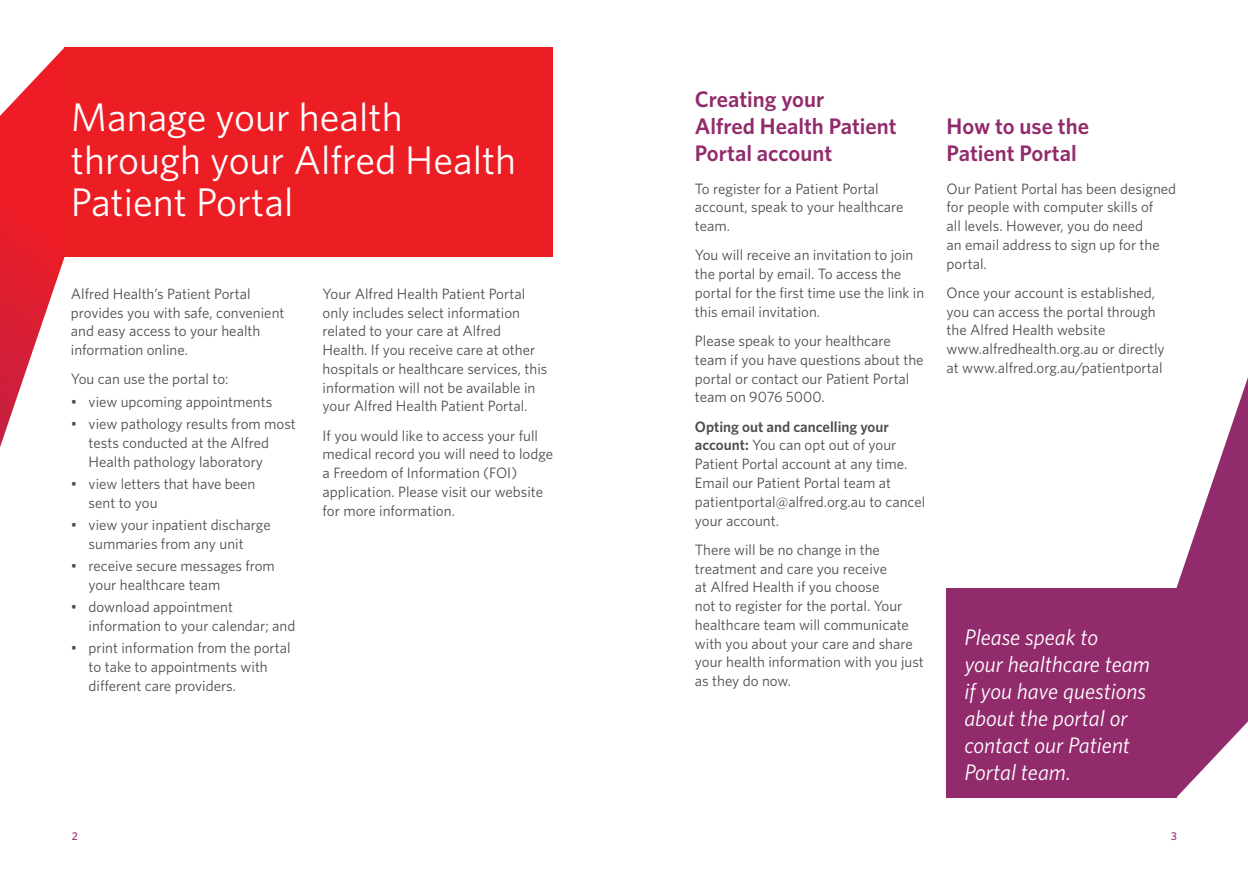
<style>
.page{position:relative;width:1248px;height:886px;background:#fff}
.page>*{position:absolute;margin:0;border:0;box-sizing:border-box;transform-origin:0 0}
.t1{font:40px/42.5px "Whitney";color:#fff}
.t2{font:italic 22.5px/27px "Whitney";color:#fff}
.t3{font:600 22.5px/27px "Whitney";color:#912b6c}
.t4{font:15px/18.8px "Whitney";color:#4d4d4f}
.t5{font:500 11.25px "Whitney";color:#912b6c}
.s1{font-weight:600}
</style>
<div class="page">
<svg style="left:1176px;top:380px;width:71px;height:417px"></svg>
<div style="left:946px;top:588px;width:230px;height:209px;background:#912b6c"></div>
<svg style="left:0;top:48px;width:65px;height:399px"></svg>
<div style="left:65px;top:47px;width:488px;height:209px;background:#ed1d24"></div>
<h1 class="t1" style="left:71px;top:95px;width:447px">Manage your health through your Alfred Health<br>Patient Portal</h1>
<p class="t4" style="left:71px;top:284px;width:215px">Alfred Health’s Patient Portal provides you with safe, convenient and easy access to your health information online.</p>
<p class="t4" style="left:71px;top:369px;width:159px">You can use the portal to:</p>
<p class="t4" style="left:71px;top:392px;width:203px">• view upcoming appointments</p>
<p class="t4" style="left:89px;top:414px;width:209px;text-indent:-18px">• view pathology results from most tests conducted at the Alfred<br>Health pathology laboratory</p>
<p class="t4" style="left:89px;top:474px;width:168px;text-indent:-18px">• view letters that have been sent to you</p>
<p class="t4" style="left:89px;top:515px;width:183px;text-indent:-18px">• view your inpatient discharge summaries from any unit</p>
<p class="t4" style="left:89px;top:556px;width:188px;text-indent:-18px">• receive secure messages from your healthcare team</p>
<p class="t4" style="left:89px;top:597px;width:208px;text-indent:-18px">• download appointment information to your calendar; and</p>
<p class="t4" style="left:89px;top:638px;width:204px;text-indent:-18px">• print information from the portal to take to appointments with different care providers.</p>
<p class="t4" style="left:322px;top:284px;width:226px">Your Alfred Health Patient Portal only includes select information related to your care at Alfred Health. If you receive care at other hospitals or healthcare services, this information will not be available in your Alfred Health Patient Portal.</p>
<p class="t4" style="left:322px;top:426px;width:232px">If you would like to access your full medical record you will need to lodge a Freedom of Information (FOI) application. Please visit our website for more information.</p>
<h2 class="t3" style="left:694px;top:85px;width:203px">Creating your<br>Alfred Health Patient<br>Portal account</h2>
<p class="t4" style="left:694px;top:179px;width:210px">To register for a Patient Portal account, speak to your healthcare team.</p>
<p class="t4" style="left:694px;top:245px;width:231px">You will receive an invitation to join the portal by email. To access the portal for the first time use the link in this email invitation.</p>
<p class="t4" style="left:694px;top:331px;width:230px">Please speak to your healthcare team if you have questions about the portal or contact our Patient Portal team on 9076 5000.</p>
<p class="t4" style="left:694px;top:417px;width:232px"><span class="s1">Opting out and cancelling your account:</span> You can opt out of your<br>Patient Portal account at any time.<br>Email our Patient Portal team at patientportal@alfred.org.au to cancel your account.</p>
<p class="t4" style="left:694px;top:540px;width:230px">There will be no change in the treatment and care you receive<br>at Alfred Health if you choose<br>not to register for the portal. Your healthcare team will communicate with you about your care and share your health information with you just as they do now.</p>
<h2 class="t3" style="left:946px;top:112px;width:144px">How to use the<br>Patient Portal</h2>
<p class="t4" style="left:946px;top:179px;width:231px">Our Patient Portal has been designed for people with computer skills of<br>all levels. However, you do need<br>an email address to sign up for the portal.</p>
<p class="t4" style="left:946px;top:283px;width:220px">Once your account is established, you can access the portal through the Alfred Health website www.alfredhealth.org.au or directly at www.alfred.org.au/patientportal</p>
<h2 class="t2" style="left:964px;top:623px;width:187px">Please speak to<br>your healthcare team if you have questions about the portal or contact our Patient<br>Portal team.</h2>
<p class="t5" style="left:72px;top:829px;width:8px">2</p>
<p class="t5" style="left:1171px;top:829px;width:7px">3</p>
</div>
